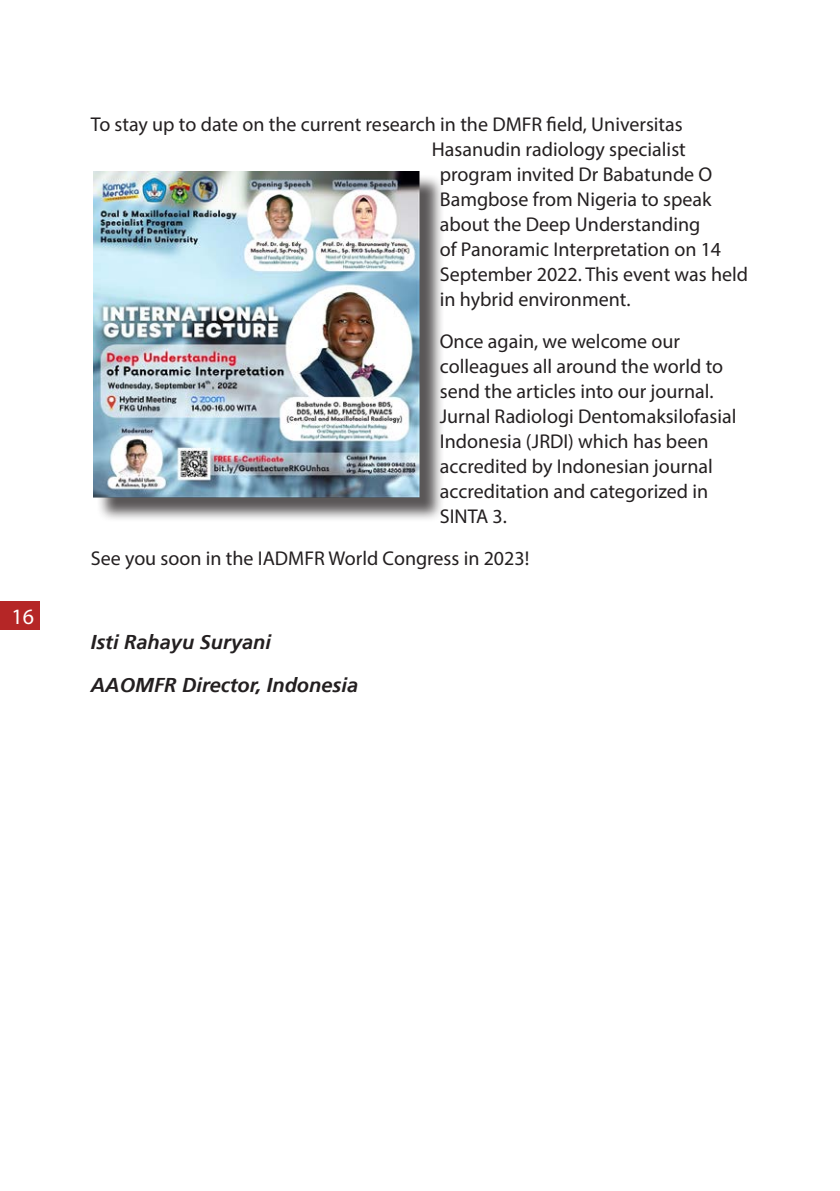
<style>
.page{position:relative;width:840px;height:1191px;background:#fff}
.page>*{position:absolute;margin:0;border:0;box-sizing:border-box;transform-origin:0 0}
.t1{font:22px "Myriad Pro";color:#fff}
.List__level_1{font:20px/25px "Myriad Pro";color:#231f20}
.List__level_1-2{font:italic 700 20px "Frutiger";color:#231f20}
</style>
<div class="page">
<div style="left:0;top:601px;width:40px;height:28px;background:#b52626"></div>
<div style="left:96px;top:174px;width:348px;height:348px;background:#231f20;opacity:.75"></div>
<img style="left:93px;top:171px;width:327px;height:327px">
<p class="t1" style="left:11px;top:603px;width:24px">16</p>
<p class="List__level_1" style="left:91px;top:112px;width:593px">To stay up to date on the current research in the DMFR field, Universitas</p>
<p class="List__level_1" style="left:431px;top:137px;width:255px">Hasanudin radiology specialist</p>
<p class="List__level_1" style="left:439px;top:162px;width:274px">program invited Dr Babatunde O</p>
<p class="List__level_1" style="left:439px;top:187px;width:273px">Bamgbose from Nigeria to speak</p>
<p class="List__level_1" style="left:439px;top:212px;width:262px">about the Deep Understanding</p>
<p class="List__level_1" style="left:439px;top:237px;width:283px">of Panoramic Interpretation on 14</p>
<p class="List__level_1" style="left:439px;top:262px;width:310px">September 2022. This event was held</p>
<p class="List__level_1" style="left:439px;top:287px;width:192px">in hybrid environment.</p>
<p class="List__level_1" style="left:439px;top:329px;width:298px">Once again, we welcome our colleagues all around the world to send the articles into our journal.<br>Jurnal Radiologi Dentomaksilofasial<br>Indonesia (JRDI) which has been accredited by Indonesian journal accreditation and categorized in<br>SINTA 3.</p>
<p class="List__level_1" style="left:91px;top:546px;width:440px">See you soon in the IADMFR World Congress in 2023!</p>
<p class="List__level_1-2" style="left:91px;top:631px;width:182px">Isti Rahayu Suryani</p>
<p class="List__level_1-2" style="left:91px;top:673px;width:269px">AAOMFR Director, Indonesia</p>
</div>
